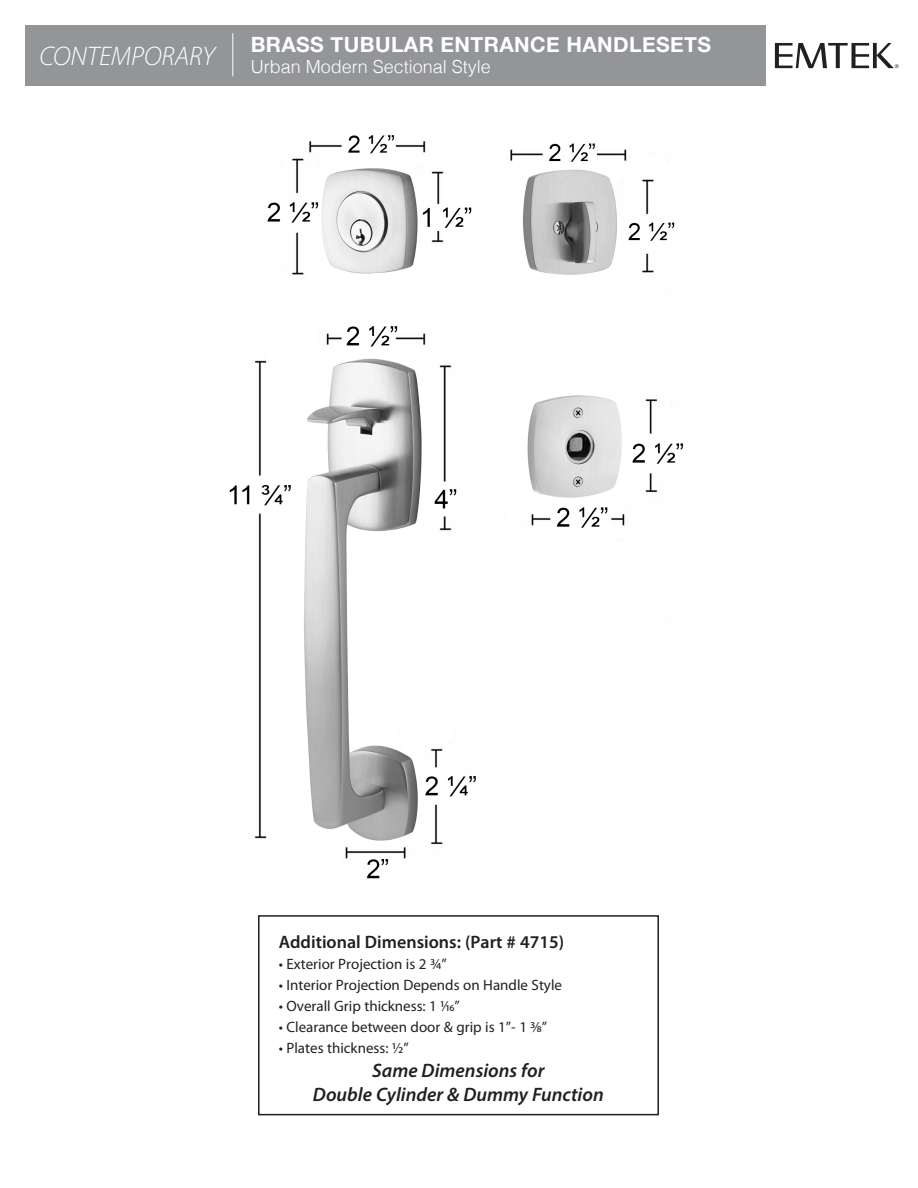
<style>
.page{position:relative;width:918px;height:1188px;background:#fff}
.page>*{position:absolute;margin:0;border:0;box-sizing:border-box;transform-origin:0 0}
.t1{font:italic 300 27px "Myriad Pro";color:#fff}
.t2{font:700 21px "Helvetica Neue";letter-spacing:.02em;color:#fff}
.t3{font:italic 600 19.5px/23.4px "Myriad Pro";color:#231f20;text-align:center}
.t4{font:600 18px "Myriad Pro";color:#231f20}
.t5{font:300 18px "Helvetica";color:#fff}
.t6{font:15px "Myriad Pro";color:#231f20}
</style>
<div class="page">
<div style="left:26px;top:25px;width:740px;height:61px;background:#939598"></div>
<svg style="left:775px;top:43px;width:124px;height:25px"></svg>
<div style="left:258px;top:915px;width:401px;height:200px;border:1px solid #231f20"></div>
<hr style="left:232px;top:33px;width:1px;height:43px;background:#fff">
<img style="left:229px;top:135px;width:455px;height:744px">
<h1 class="t1" style="left:39px;top:40px;width:177px">CONTEMPORARY</h1>
<h2 class="t2" style="left:251px;top:32px;width:462px">BRASS TUBULAR ENTRANCE HANDLESETS</h2>
<p class="t5" style="left:251px;top:60px;width:242px">Urban Modern Sectional Style</p>
<p class="t4" style="left:279px;top:935px;width:287px">Additional Dimensions: (Part # 4715)</p>
<p class="t6" style="left:279px;top:958px;width:169px">• Exterior Projection is 2 3/4”</p>
<p class="t6" style="left:279px;top:979px;width:285px">• Interior Projection Depends on Handle Style</p>
<p class="t6" style="left:279px;top:1000px;width:183px">• Overall Grip thickness: 1 1/16”</p>
<p class="t6" style="left:279px;top:1021px;width:270px">• Clearance between door &amp; grip is 1”- 1 3/8”</p>
<p class="t6" style="left:279px;top:1042px;width:131px">• Plates thickness: 1⁄2”</p>
<h3 class="t3" style="left:313px;top:1061px;width:292px">Same Dimensions for<br>Double Cylinder &amp; Dummy Function</h3>
</div>
